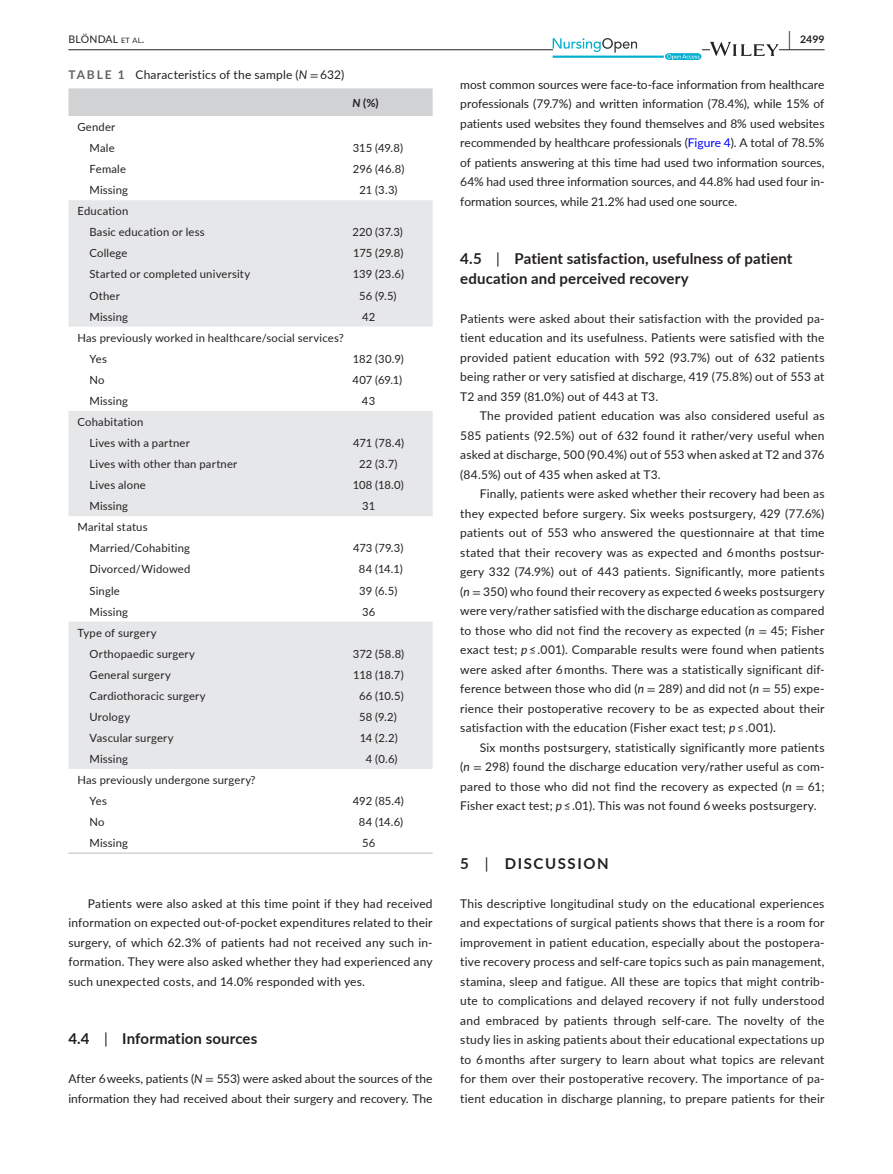
<style>
.page{position:relative;width:893px;height:1174px;background:#fff}
.page>*{position:absolute;margin:0;border:0;box-sizing:border-box;transform-origin:0 0}
.t1{font:700 15px/19.5px "Lato";letter-spacing:.005em;color:#231f20}
.t2{font:700 15px "Lato";letter-spacing:.11em;color:#231f20}
.t3{font:12px/19.5px "Lato";letter-spacing:.01em;color:#231f20;text-align:justify}
.t4{font:11.25px/21px "Lato";letter-spacing:.015em;color:#231f20}
.t5{font:700 11.25px "Lato";color:#231f20}
.t6{font:10.5px "Lato";letter-spacing:.02em;color:#231f20}
.t7{font:700 10.5px "Lato";color:#231f20}
.s1{font-size:7.35px}
.s2{font-style:inherit}
.s3{font-size:19.5px}
.s4{font-weight:700;color:#636366}
.s5{font-style:italic}
.s6{font-family:"STIX"}
.s7{font-weight:400}
.s8{color:#00f}
</style>
<div class="page">
<hr style="left:68px;top:49px;width:756px;height:1px;background:#231f20">
<svg style="left:553px;top:38px;width:148px;height:22px"></svg>
<svg style="left:710px;top:42px;width:69px;height:14px"></svg>
<div style="left:68px;top:88px;width:365px;height:28px;background:#d1d2d4"></div>
<svg style="left:68px;top:200px;width:365px;height:569px;fill:#e6e7e9"></svg>
<hr style="left:68px;top:852px;width:275px;height:2px;background:#d1d2d4">
<hr style="left:343px;top:852px;width:90px;height:2px;background:#d1d2d4">
<p class="t6" style="left:68px;top:31px;width:77px">BLÖNDAL <span class="s1">et al</span><span class="s2">.</span></p>
<p class="t7" style="left:789px;top:31px;width:37px"><span class="s3">|</span> 2499</p>
<p class="t3" style="left:68px;top:64px;width:277px"><span class="s4">TABLE 1</span> Characteristics of the sample (<span class="s5">N</span> <span class="s6">=</span> 632)</p>
<p class="t4" style="left:77px;top:116px;width:39px;text-align:right">Gender<br>Male</p>
<p class="t5" style="left:352px;top:94px;width:28px"><span class="s5">N</span> (%)</p>
<p class="t4" style="left:353px;top:137px;width:52px">315 (49.8)</p>
<p class="t4" style="left:89px;top:158px;width:38px">Female</p>
<p class="t4" style="left:353px;top:158px;width:53px">296 (46.8)</p>
<p class="t4" style="left:89px;top:179px;width:40px">Missing</p>
<p class="t4" style="left:359px;top:179px;width:40px">21 (3.3)</p>
<p class="t4" style="left:89px;top:200px;width:117px;text-indent:-12px">Education<br>Basic education or less</p>
<p class="t4" style="left:352px;top:221px;width:52px">220 (37.3)</p>
<p class="t4" style="left:89px;top:242px;width:39px">College</p>
<p class="t4" style="left:353px;top:242px;width:52px">175 (29.8)</p>
<p class="t4" style="left:89px;top:263px;width:162px">Started or completed university</p>
<p class="t4" style="left:353px;top:263px;width:53px">139 (23.6)</p>
<p class="t4" style="left:89px;top:284px;width:32px">Other</p>
<p class="t4" style="left:359px;top:284px;width:39px">56 (9.5)</p>
<p class="t4" style="left:89px;top:305px;width:40px">Missing</p>
<p class="t4" style="left:362px;top:305px;width:14px">42</p>
<p class="t4" style="left:89px;top:327px;width:256px;text-indent:-12px">Has previously worked in healthcare/social services?<br>Yes</p>
<p class="t4" style="left:353px;top:348px;width:52px">182 (30.9)</p>
<p class="t4" style="left:89px;top:369px;width:17px">No</p>
<p class="t4" style="left:352px;top:369px;width:51px">407 (69.1)</p>
<p class="t4" style="left:89px;top:390px;width:40px">Missing</p>
<p class="t4" style="left:362px;top:390px;width:15px">43</p>
<p class="t4" style="left:89px;top:411px;width:102px;text-indent:-12px">Cohabitation<br>Lives with a partner</p>
<p class="t4" style="left:353px;top:432px;width:52px">471 (78.4)</p>
<p class="t4" style="left:89px;top:453px;width:149px">Lives with other than partner</p>
<p class="t4" style="left:359px;top:453px;width:40px">22 (3.7)</p>
<p class="t4" style="left:89px;top:474px;width:58px">Lives alone</p>
<p class="t4" style="left:353px;top:474px;width:53px">108 (18.0)</p>
<p class="t4" style="left:89px;top:495px;width:40px">Missing</p>
<p class="t4" style="left:362px;top:495px;width:14px">31</p>
<p class="t4" style="left:89px;top:516px;width:102px;text-indent:-12px">Marital status<br>Married/Cohabiting</p>
<p class="t4" style="left:353px;top:537px;width:52px">473 (79.3)</p>
<p class="t4" style="left:89px;top:558px;width:102px">Divorced/Widowed</p>
<p class="t4" style="left:359px;top:558px;width:45px">84 (14.1)</p>
<p class="t4" style="left:89px;top:579px;width:32px">Single</p>
<p class="t4" style="left:359px;top:579px;width:40px">39 (6.5)</p>
<p class="t4" style="left:89px;top:600px;width:40px">Missing</p>
<p class="t4" style="left:362px;top:600px;width:15px">36</p>
<p class="t4" style="left:89px;top:621px;width:107px;text-indent:-12px">Type of surgery<br>Orthopaedic surgery</p>
<p class="t4" style="left:353px;top:642px;width:53px">372 (58.8)</p>
<p class="t4" style="left:89px;top:663px;width:83px">General surgery</p>
<p class="t4" style="left:353px;top:663px;width:52px">118 (18.7)</p>
<p class="t4" style="left:89px;top:685px;width:118px">Cardiothoracic surgery</p>
<p class="t4" style="left:359px;top:685px;width:46px">66 (10.5)</p>
<p class="t4" style="left:89px;top:706px;width:42px">Urology</p>
<p class="t4" style="left:359px;top:706px;width:39px">58 (9.2)</p>
<p class="t4" style="left:89px;top:727px;width:86px">Vascular surgery</p>
<p class="t4" style="left:360px;top:727px;width:40px">14 (2.2)</p>
<p class="t4" style="left:89px;top:748px;width:40px">Missing</p>
<p class="t4" style="left:366px;top:748px;width:33px">4 (0.6)</p>
<p class="t4" style="left:89px;top:769px;width:168px;text-indent:-12px">Has previously undergone surgery?<br>Yes</p>
<p class="t4" style="left:353px;top:790px;width:53px">492 (85.4)</p>
<p class="t4" style="left:89px;top:811px;width:17px">No</p>
<p class="t4" style="left:359px;top:811px;width:46px">84 (14.6)</p>
<p class="t4" style="left:89px;top:832px;width:40px">Missing</p>
<p class="t4" style="left:362px;top:832px;width:15px">56</p>
<p class="t3" style="left:68px;top:893px;width:366px;text-indent:20px">Patients were also asked at this time point if they had received information on expected out-of-pocket expenditures related to their surgery, of which 62.3% of patients had not received any such in&shy;formation. They were also asked whether they had experienced any such unexpected costs, and 14.0% responded with yes.</p>
<p class="t1" style="left:68px;top:1028px;width:190px">4.4 <span class="s7">|</span> Information sources</p>
<p class="t3" style="left:68px;top:1068px;width:366px">After 6 weeks, patients (<span class="s5">N</span> <span class="s6">=</span> 553) were asked about the sources of the information they had received about their surgery and recovery. The</p>
<p class="t3" style="left:460px;top:74px;width:366px">most common sources were face-to-face information from healthcare professionals (79.7%) and written information (78.4%), while 15% of patients used websites they found themselves and 8% used websites recommended by healthcare professionals (<span class="s8">Figure 4</span>). A total of 78.5% of patients answering at this time had used two information sources, 64% had used three information sources, and 44.8% had used four in&shy;formation sources, while 21.2% had used one source.</p>
<p class="t1" style="left:460px;top:248px;width:334px">4.5 <span class="s7">|</span> Patient satisfaction, usefulness of patient education and perceived recovery</p>
<p class="t3" style="left:460px;top:308px;width:366px">Patients were asked about their satisfaction with the provided pa&shy;tient education and its usefulness. Patients were satisfied with the provided patient education with 592 (93.7%) out of 632 patients being rather or very satisfied at discharge, 419 (75.8%) out of 553 at T2 and 359 (81.0%) out of 443 at T3.</p>
<p class="t3" style="left:460px;top:405px;width:366px;text-indent:20px">The provided patient education was also considered useful as 585 patients (92.5%) out of 632 found it rather/very useful when asked at discharge, 500 (90.4%) out of 553 when asked at T2 and 376 (84.5%) out of 435 when asked at T3.</p>
<p class="t3" style="left:460px;top:483px;width:366px;text-indent:20px">Finally, patients were asked whether their recovery had been as they expected before surgery. Six weeks postsurgery, 429 (77.6%) patients out of 553 who answered the questionnaire at that time stated that their recovery was as expected and 6 months postsur&shy;gery 332 (74.9%) out of 443 patients. Significantly, more patients (<span class="s5">n</span> <span class="s6">=</span> 350) who found their recovery as expected 6 weeks postsurgery were very/rather satisfied with the discharge education as compared to those who did not find the recovery as expected (<span class="s5">n</span> <span class="s6">=</span> 45; Fisher exact test; <span class="s5">p</span> ≤ .001). Comparable results were found when patients were asked after 6 months. There was a statistically significant dif&shy;ference between those who did (<span class="s5">n</span> <span class="s6">=</span> 289) and did not (<span class="s5">n</span> <span class="s6">=</span> 55) expe&shy;rience their postoperative recovery to be as expected about their satisfaction with the education (Fisher exact test; <span class="s5">p</span> ≤ .001).</p>
<p class="t3" style="left:460px;top:737px;width:366px;text-indent:20px">Six months postsurgery, statistically significantly more patients (<span class="s5">n</span> <span class="s6">=</span> 298) found the discharge education very/rather useful as com&shy;pared to those who did not find the recovery as expected (<span class="s5">n</span> <span class="s6">=</span> 61; Fisher exact test; <span class="s5">p</span> ≤ .01). This was not found 6 weeks postsurgery.</p>
<p class="t2" style="left:460px;top:852px;width:150px">5 <span class="s7">|</span> DISCUSSION</p>
<p class="t3" style="left:460px;top:893px;width:366px">This descriptive longitudinal study on the educational experiences and expectations of surgical patients shows that there is a room for improvement in patient education, especially about the postopera&shy;tive recovery process and self-care topics such as pain management, stamina, sleep and fatigue. All these are topics that might contrib&shy;ute to complications and delayed recovery if not fully understood and embraced by patients through self-care. The novelty of the study lies in asking patients about their educational expectations up to 6 months after surgery to learn about what topics are relevant for them over their postoperative recovery. The importance of pa&shy;tient education in discharge planning, to prepare patients for their</p>
</div>
